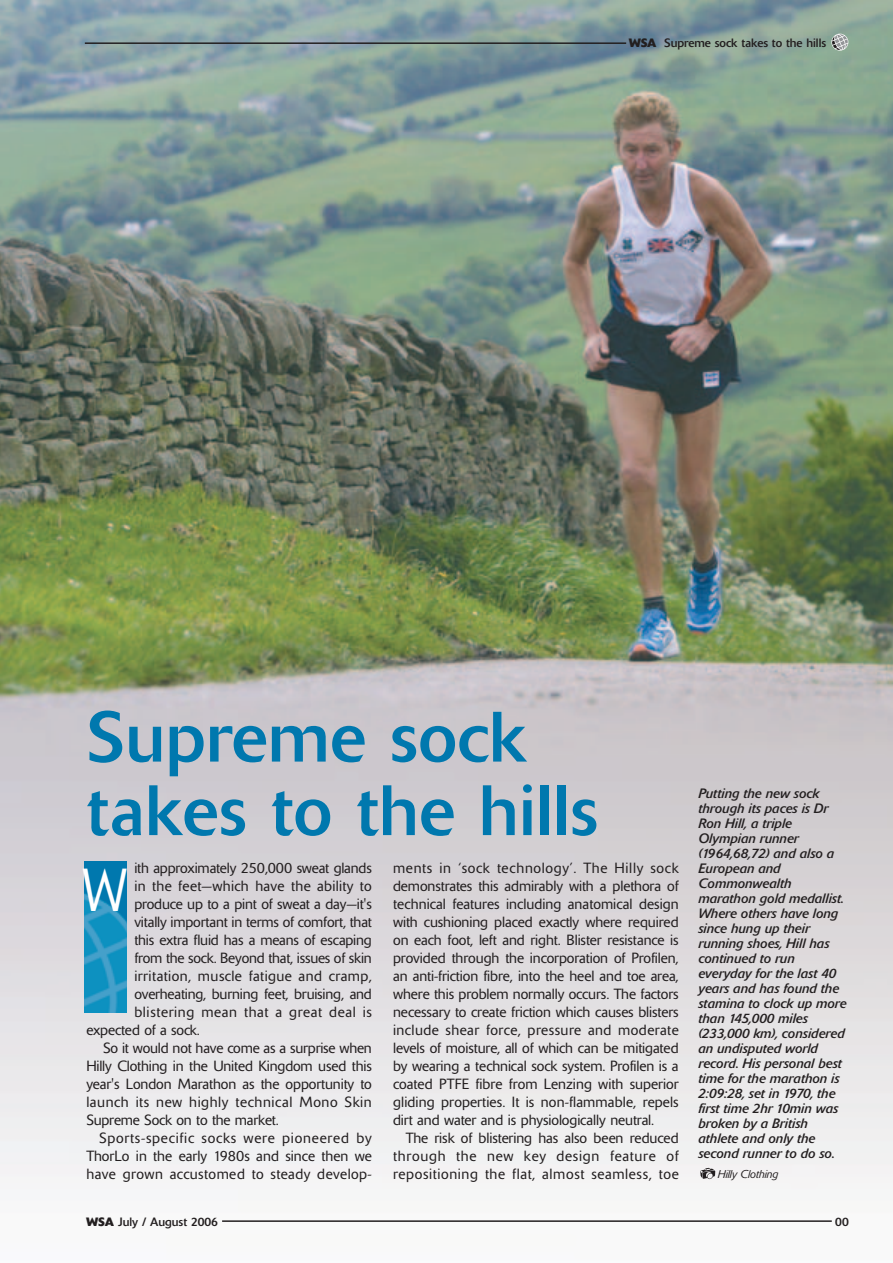
<style>
.page{position:relative;width:893px;height:1263px;background:#fff}
.page>*{position:absolute;margin:0;border:0;box-sizing:border-box;transform-origin:0 0}
.t1{font:70.5px/73.5px "Delta";letter-spacing:.01em;color:#0078ae}
.t2{font:300 60px "Delta";color:#fff;scale:.8 1}
.t3{font:300 14.7px/18px "Delta";letter-spacing:-.005em;color:#231f20;text-align:justify}
.t4{font:300 14.7px "Delta";letter-spacing:.03em;color:#231f20}
.t5{font:300 14.7px "Delta";letter-spacing:.04em;color:#231f20}
.t6{font:300 14.7px "Delta";letter-spacing:.05em;color:#231f20}
.t7{font:300 14.7px "Delta";letter-spacing:.02em;color:#231f20}
.t8{font:300 14.7px "Delta";letter-spacing:.045em;color:#231f20}
.t9{font:italic 13.5px/15px "Delta";letter-spacing:-.01em;color:#231f20}
.t10{font:12px "Delta";color:#231f20}
.t11{font:italic 300 11.25px "Delta";color:#231f20}
.s1{font-weight:700}
</style>
<div class="page">
<img style="left:1px;top:1px;width:892px;height:1188px">
<hr style="left:222px;top:1220px;width:610px;height:2px;background:#231f20">
<hr style="left:85px;top:42px;width:541px;height:2px;background:#231f20">
<svg style="left:832px;top:34px;width:16px;height:16px"></svg>
<img style="left:84px;top:862px;width:43px;height:151px">
<svg style="left:700px;top:1168px;width:15px;height:11px"></svg>
<p class="t10" style="left:629px;top:38px;width:199px"><span class="s1">WSA</span> Supreme sock takes to the hills</p>
<h1 class="t1" style="left:86px;top:707px;width:513px">Supreme sock takes to the hills</h1>
<p class="t3" style="left:134px;top:860px;width:239px">ith approximately 250,000 sweat glands</p>
<p class="t7" style="left:134px;top:880px;width:239px">in the feet—which have the ability to</p>
<p class="t3" style="left:134px;top:896px;width:239px">produce up to a pint of sweat a day—it's</p>
<p class="t3" style="left:134px;top:914px;width:239px">vitally important in terms of comfort, that</p>
<p class="t3" style="left:134px;top:932px;width:239px">this extra fluid has a means of escaping</p>
<p class="t3" style="left:134px;top:950px;width:239px">from the sock. Beyond that, issues of skin</p>
<p class="t4" style="left:134px;top:970px;width:239px">irritation, muscle fatigue and cramp,</p>
<p class="t3" style="left:134px;top:986px;width:239px">overheating, burning feet, bruising, and</p>
<p class="t8" style="left:134px;top:1006px;width:239px">blistering mean that a great deal is</p>
<p class="t3" style="left:86px;top:1022px;width:115px">expected of a sock.</p>
<p class="t3" style="left:103px;top:1040px;width:270px">So it would not have come as a surprise when</p>
<p class="t3" style="left:86px;top:1058px;width:287px">Hilly Clothing in the United Kingdom used this</p>
<p class="t3" style="left:86px;top:1076px;width:287px">year's London Marathon as the opportunity to</p>
<p class="t5" style="left:86px;top:1096px;width:287px">launch its new highly technical Mono Skin</p>
<p class="t3" style="left:86px;top:1112px;width:194px">Supreme Sock on to the market.</p>
<p class="t6" style="left:99px;top:1132px;width:274px">Sports-specific socks were pioneered by</p>
<p class="t3" style="left:86px;top:1148px;width:287px">ThorLo in the early 1980s and since then we</p>
<p class="t4" style="left:86px;top:1168px;width:287px">have grown accustomed to steady develop-</p>
<h2 class="t2" style="left:83px;top:869px;width:57px">W</h2>
<p class="t3" style="left:393px;top:860px;width:287px">ments in ‘sock technology’. The Hilly sock demonstrates this admirably with a plethora of technical features including anatomical design with cushioning placed exactly where required on each foot, left and right. Blister resistance is provided through the incorporation of Profilen, an anti-friction fibre, into the heel and toe area, where this problem normally occurs. The factors necessary to create friction which causes blisters include shear force, pressure and moderate levels of moisture, all of which can be mitigated by wearing a technical sock system. Profilen is a coated PTFE fibre from Lenzing with superior gliding properties. It is non-flammable, repels dirt and water and is physiologically neutral.</p>
<p class="t3" style="left:393px;top:1130px;width:287px;text-indent:13px">The risk of blistering has also been reduced through the new key design feature of repositioning the flat, almost seamless, toe</p>
<p class="t9" style="left:698px;top:787px;width:150px">Putting the new sock through its paces is Dr<br>Ron Hill, a triple<br>Olympian runner (1964,68,72) and also a<br>European and<br>Commonwealth marathon gold medallist.<br>Where others have long since hung up their running shoes, Hill has continued to run everyday for the last 40 years and has found the stamina to clock up more than 145,000 miles (233,000 km), considered an undisputed world record. His personal best time for the marathon is<br>2:09:28, set in 1970, the first time 2hr 10min was broken by a British athlete and only the second runner to do so.</p>
<p class="t11" style="left:718px;top:1170px;width:62px">Hilly Clothing</p>
<p class="t10" style="left:86px;top:1217px;width:133px"><span class="s1">WSA</span> July / August 2006</p>
<p class="t10" style="left:835px;top:1217px;width:15px">00</p>
</div>
